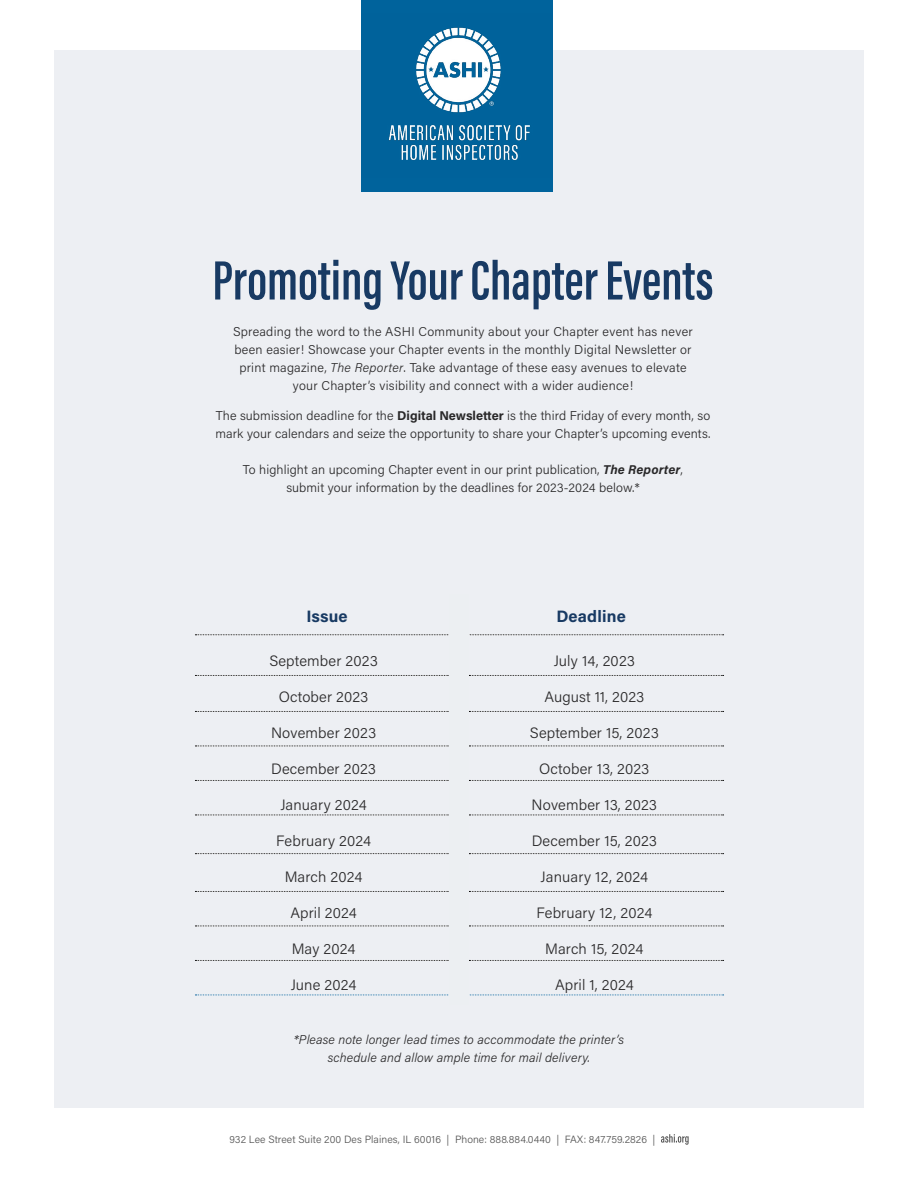
<style>
.page{position:relative;width:918px;height:1188px;background:#fff}
.page>*{position:absolute;margin:0;border:0;box-sizing:border-box;transform-origin:0 0}
.XX_Large_header{font:600 57px "Acumin Pro Extra Cond";color:#183a63}
.XX_Medium_Header{font:16.5px "Acumin Variable Concept";letter-spacing:.01em;color:#183a63}
.XX_Main_Body{font:300 15px "Acumin Pro";letter-spacing:.01em;color:#292829}
.XX_Main_Body_first{font:300 12.75px/18px "Acumin Pro";letter-spacing:.015em;color:#292829;text-align:center}
.XX_Main_Body_first-2{font:italic 300 12.75px/18px "Acumin Pro";letter-spacing:.01em;color:#292829;text-align:center}
.XX_Main_Body-2{font:300 10.5px "Acumin Pro";letter-spacing:.005em;color:#535353}
.s1{font-style:italic}
.s2{font-weight:700}
.s3{font-weight:700;font-style:italic}
</style>
<div class="page">
<div style="left:54px;top:50px;width:810px;height:1058px;background:#edeff3"></div>
<svg style="left:661px;top:1134px;width:28px;height:11px"></svg>
<svg style="left:195px;top:675px;width:254px;height:1px"></svg>
<svg style="left:469px;top:675px;width:255px;height:1px"></svg>
<svg style="left:195px;top:711px;width:254px;height:1px"></svg>
<svg style="left:469px;top:711px;width:255px;height:1px"></svg>
<svg style="left:195px;top:746px;width:254px;height:1px"></svg>
<svg style="left:469px;top:746px;width:255px;height:1px"></svg>
<svg style="left:195px;top:780px;width:254px;height:1px"></svg>
<svg style="left:469px;top:780px;width:255px;height:1px"></svg>
<svg style="left:195px;top:815px;width:254px;height:1px"></svg>
<svg style="left:469px;top:815px;width:255px;height:1px"></svg>
<svg style="left:195px;top:853px;width:254px;height:1px"></svg>
<svg style="left:469px;top:853px;width:255px;height:1px"></svg>
<svg style="left:195px;top:891px;width:254px;height:1px"></svg>
<svg style="left:469px;top:891px;width:255px;height:1px"></svg>
<svg style="left:195px;top:926px;width:254px;height:1px"></svg>
<svg style="left:469px;top:926px;width:255px;height:1px"></svg>
<svg style="left:195px;top:960px;width:254px;height:1px"></svg>
<svg style="left:469px;top:960px;width:255px;height:1px"></svg>
<svg style="left:195px;top:634px;width:529px;height:1px"></svg>
<svg style="left:195px;top:995px;width:529px;height:1px"></svg>
<div style="left:449px;top:594px;width:20px;height:411px;background:#eceff2"></div>
<div style="left:361px;top:0;width:191px;height:191px;background:#00639c"></div>
<img style="left:389px;top:27px;width:141px;height:133px">
<p class="XX_Large_header" style="left:212px;top:246px;width:503px">Promoting Your Chapter Events</p>
<p class="XX_Main_Body_first" style="left:233px;top:322px;width:461px">Spreading the word to the ASHI Community about your Chapter event has never been easier! Showcase your Chapter events in the monthly Digital Newsletter or print magazine, <span class="s1">The Reporter</span>. Take advantage of these easy avenues to elevate your Chapter’s visibility and connect with a wider audience!</p>
<p class="XX_Main_Body_first" style="left:215px;top:406px;width:497px;text-align:left">The submission deadline for the <span class="s2">Digital Newsletter</span> is the third Friday of every month, so mark your calendars and seize the opportunity to share your Chapter’s upcoming events.</p>
<p class="XX_Main_Body_first" style="left:243px;top:460px;width:442px">To highlight an upcoming Chapter event in our print publication, <span class="s3">The Reporter</span>, submit your information by the deadlines for 2023-2024 below.*</p>
<p class="XX_Medium_Header" style="left:306px;top:605px;width:43px">Issue</p>
<p class="XX_Medium_Header" style="left:556px;top:605px;width:71px">Deadline</p>
<p class="XX_Main_Body" style="left:269px;top:650px;width:110px">September 2023</p>
<p class="XX_Main_Body" style="left:554px;top:650px;width:83px">July 14, 2023</p>
<p class="XX_Main_Body" style="left:279px;top:686px;width:91px">October 2023</p>
<p class="XX_Main_Body" style="left:544px;top:686px;width:102px">August 11, 2023</p>
<p class="XX_Main_Body" style="left:271px;top:722px;width:107px">November 2023</p>
<p class="XX_Main_Body" style="left:530px;top:722px;width:130px">September 15, 2023</p>
<p class="XX_Main_Body" style="left:271px;top:758px;width:106px">December 2023</p>
<p class="XX_Main_Body" style="left:539px;top:758px;width:112px">October 13, 2023</p>
<p class="XX_Main_Body" style="left:280px;top:794px;width:88px">January 2024</p>
<p class="XX_Main_Body" style="left:532px;top:794px;width:127px">November 13, 2023</p>
<p class="XX_Main_Body" style="left:276px;top:830px;width:97px">February 2024</p>
<p class="XX_Main_Body" style="left:532px;top:830px;width:127px">December 15, 2023</p>
<p class="XX_Main_Body" style="left:285px;top:866px;width:79px">March 2024</p>
<p class="XX_Main_Body" style="left:541px;top:866px;width:109px">January 12, 2024</p>
<p class="XX_Main_Body" style="left:290px;top:902px;width:68px">April 2024</p>
<p class="XX_Main_Body" style="left:536px;top:902px;width:118px">February 12, 2024</p>
<p class="XX_Main_Body" style="left:292px;top:938px;width:65px">May 2024</p>
<p class="XX_Main_Body" style="left:545px;top:938px;width:100px">March 15, 2024</p>
<p class="XX_Main_Body" style="left:291px;top:974px;width:67px">June 2024</p>
<p class="XX_Main_Body" style="left:555px;top:974px;width:80px">April 1, 2024</p>
<p class="XX_Main_Body_first-2" style="left:294px;top:1030px;width:332px">*Please note longer lead times to accommodate the printer’s schedule and allow ample time for mail delivery.</p>
<p class="XX_Main_Body-2" style="left:229px;top:1132px;width:428px">932 Lee Street Suite 200 Des Plaines, IL 60016 | Phone: 888.884.0440 | FAX: 847.759.2826 |</p>
</div>
